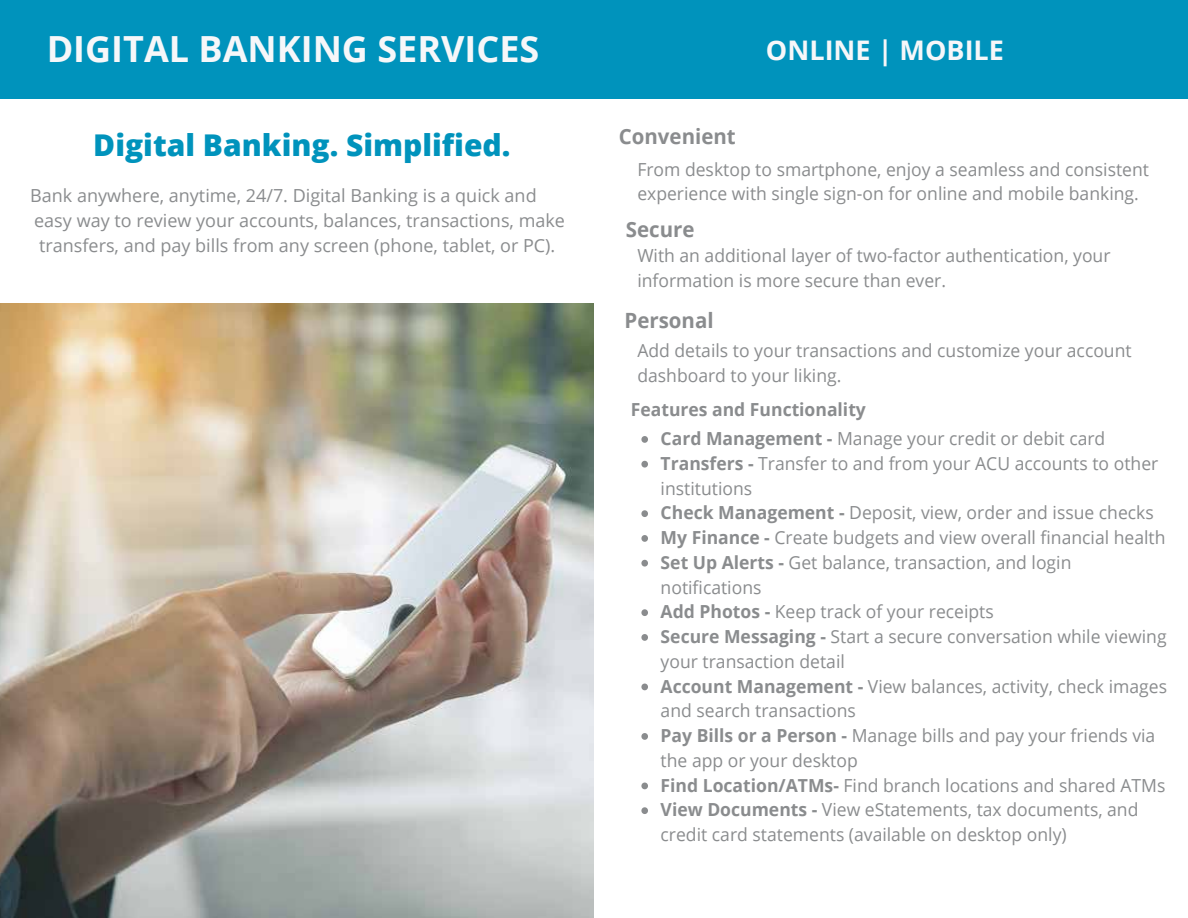
<style>
.page{position:relative;width:1188px;height:918px;background:#fff}
.page>*{position:absolute;margin:0;border:0;box-sizing:border-box;transform-origin:0 0}
.t1{font:700 36px "Open Sans";color:#f6f7f9}
.t2{font:800 30px "Open Sans";color:#0093bc}
.t3{font:700 27px "Open Sans";color:#f6f7f9}
.t4{font:700 21px "Open Sans";color:#8a8c8e}
.t5{font:18px/24.8px "Open Sans";color:#8a8c8e}
.t6{font:700 18px "Open Sans";color:#8a8c8e}
.s1{font-weight:700}
</style>
<div class="page">
<div style="left:0;top:0;width:594px;height:98px;background:#0093bc"></div>
<img style="left:0;top:303px;width:594px;height:615px">
<div style="left:594px;top:0;width:594px;height:99px;background:#0093bc"></div>
<svg style="left:641px;top:436px;width:7px;height:7px"></svg>
<svg style="left:641px;top:461px;width:7px;height:7px"></svg>
<svg style="left:641px;top:510px;width:7px;height:7px"></svg>
<svg style="left:641px;top:535px;width:7px;height:7px"></svg>
<svg style="left:641px;top:560px;width:7px;height:7px"></svg>
<svg style="left:641px;top:609px;width:7px;height:7px"></svg>
<svg style="left:641px;top:634px;width:7px;height:7px"></svg>
<svg style="left:641px;top:684px;width:7px;height:6px"></svg>
<svg style="left:641px;top:733px;width:7px;height:7px"></svg>
<svg style="left:641px;top:783px;width:7px;height:6px"></svg>
<svg style="left:641px;top:807px;width:7px;height:7px"></svg>
<h1 class="t1" style="left:47px;top:24px;width:494px">DIGITAL BANKING SERVICES</h1>
<h2 class="t2" style="left:93px;top:122px;width:419px">Digital Banking. Simplified.</h2>
<p class="t5" style="left:30px;top:183px;width:536px">Bank anywhere, anytime, 24/7. Digital Banking is a quick and easy way to review your accounts, balances, transactions, make transfers, and pay bills from any screen (phone, tablet, or PC).</p>
<p class="t4" style="left:619px;top:122px;width:118px">Convenient</p>
<h3 class="t3" style="left:766px;top:31px;width:240px">ONLINE | MOBILE</h3>
<p class="t5" style="left:637px;top:156px;width:513px">From desktop to smartphone, enjoy a seamless and consistent experience with single sign-on for online and mobile banking.</p>
<p class="t4" style="left:626px;top:215px;width:70px">Secure</p>
<p class="t5" style="left:637px;top:243px;width:475px">With an additional layer of two-factor authentication, your information is more secure than ever.</p>
<p class="t4" style="left:624px;top:306px;width:91px">Personal</p>
<p class="t5" style="left:637px;top:338px;width:496px">Add details to your transactions and customize your account dashboard to your liking.</p>
<p class="t6" style="left:631px;top:397px;width:237px">Features and Functionality</p>
<p class="t5" style="left:661px;top:426px;width:508px"><span class="s1">Card Management -</span> Manage your credit or debit card <span class="s1">Transfers -</span> Transfer to and from your ACU accounts to other institutions<br><span class="s1">Check Management -</span> Deposit, view, order and issue checks <span class="s1">My Finance -</span> Create budgets and view overall financial health <span class="s1">Set Up Alerts -</span> Get balance, transaction, and login notifications<br><span class="s1">Add Photos -</span> Keep track of your receipts<br><span class="s1">Secure Messaging -</span> Start a secure conversation while viewing your transaction detail<br><span class="s1">Account Management -</span> View balances, activity, check images and search transactions<br><span class="s1">Pay Bills or a Person -</span> Manage bills and pay your friends via the app or your desktop<br><span class="s1">Find Location/ATMs-</span> Find branch locations and shared ATMs <span class="s1">View Documents -</span> View eStatements, tax documents, and credit card statements (available on desktop only)</p>
</div>
